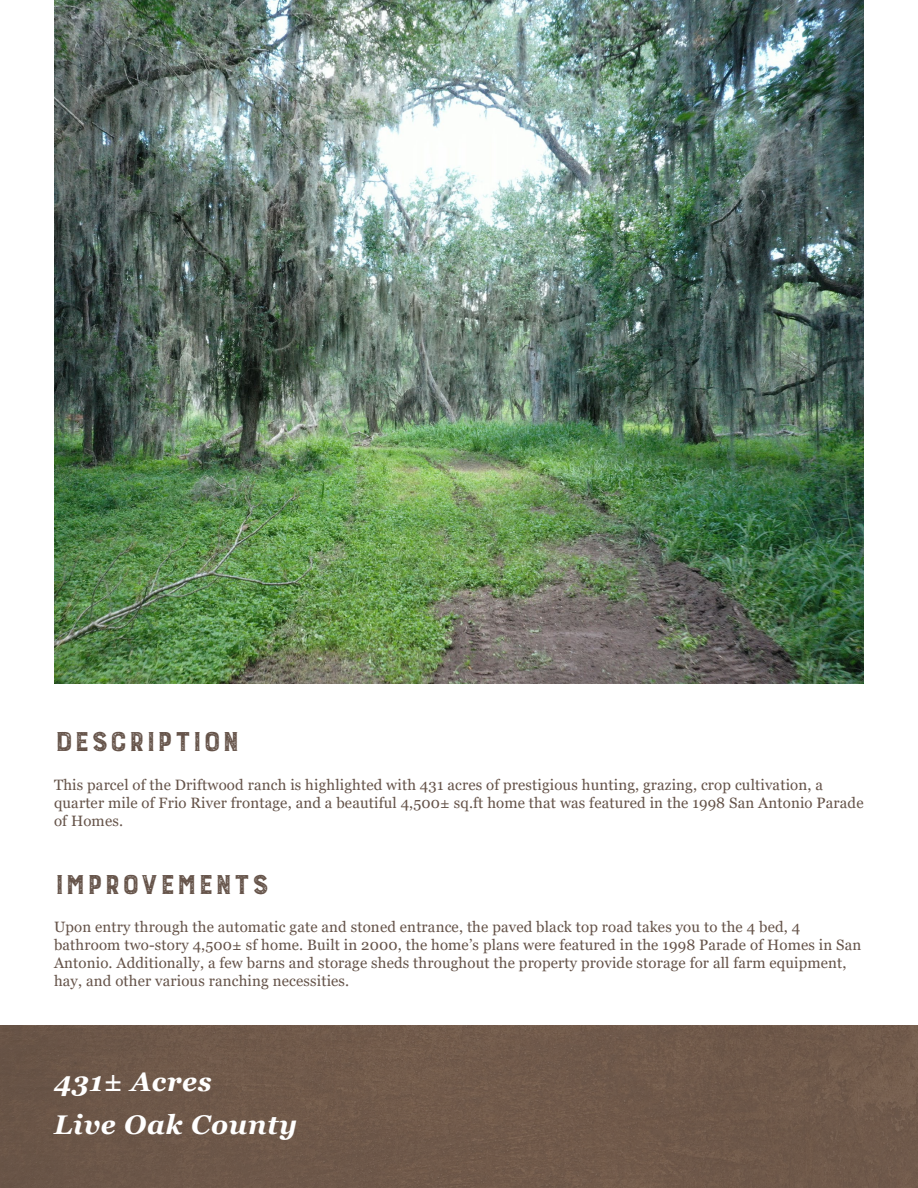
<style>
.page{position:relative;width:918px;height:1188px;background:#fff}
.page>*{position:absolute;margin:0;border:0;box-sizing:border-box;transform-origin:0 0}
.t1{font:300 36px "Burford Rustic";color:#655349}
.t2{font:italic 700 27px "Georgia";letter-spacing:.025em;color:#fff}
.t3{font:15px/18px "Georgia";letter-spacing:.01em;color:#655349}
</style>
<div class="page">
<div style="left:0;top:1025px;width:918px;height:163px;background:#6f594a"></div>
<img style="left:54px;top:0;width:810px;height:684px">
<p class="t1" style="left:54px;top:723px;width:188px">description</p>
<p class="t3" style="left:54px;top:777px;width:811px">This parcel of the Driftwood ranch is highlighted with 431 acres of prestigious hunting, grazing, crop cultivation, a quarter mile of Frio River frontage, and a beautiful 4,500± sq.ft home that was featured in the 1998 San Antonio Parade of Homes.</p>
<p class="t1" style="left:54px;top:866px;width:217px">improvements</p>
<p class="t3" style="left:54px;top:918px;width:809px">Upon entry through the automatic gate and stoned entrance, the paved black top road takes you to the 4 bed, 4 bathroom two-story 4,500± sf home. Built in 2000, the home’s plans were featured in the 1998 Parade of Homes in San Antonio. Additionally, a few barns and storage sheds throughout the property provide storage for all farm equipment, hay, and other various ranching necessities.</p>
<p class="t2" style="left:54px;top:1064px;width:159px">431± Acres</p>
<p class="t2" style="left:54px;top:1107px;width:245px">Live Oak County</p>
</div>
